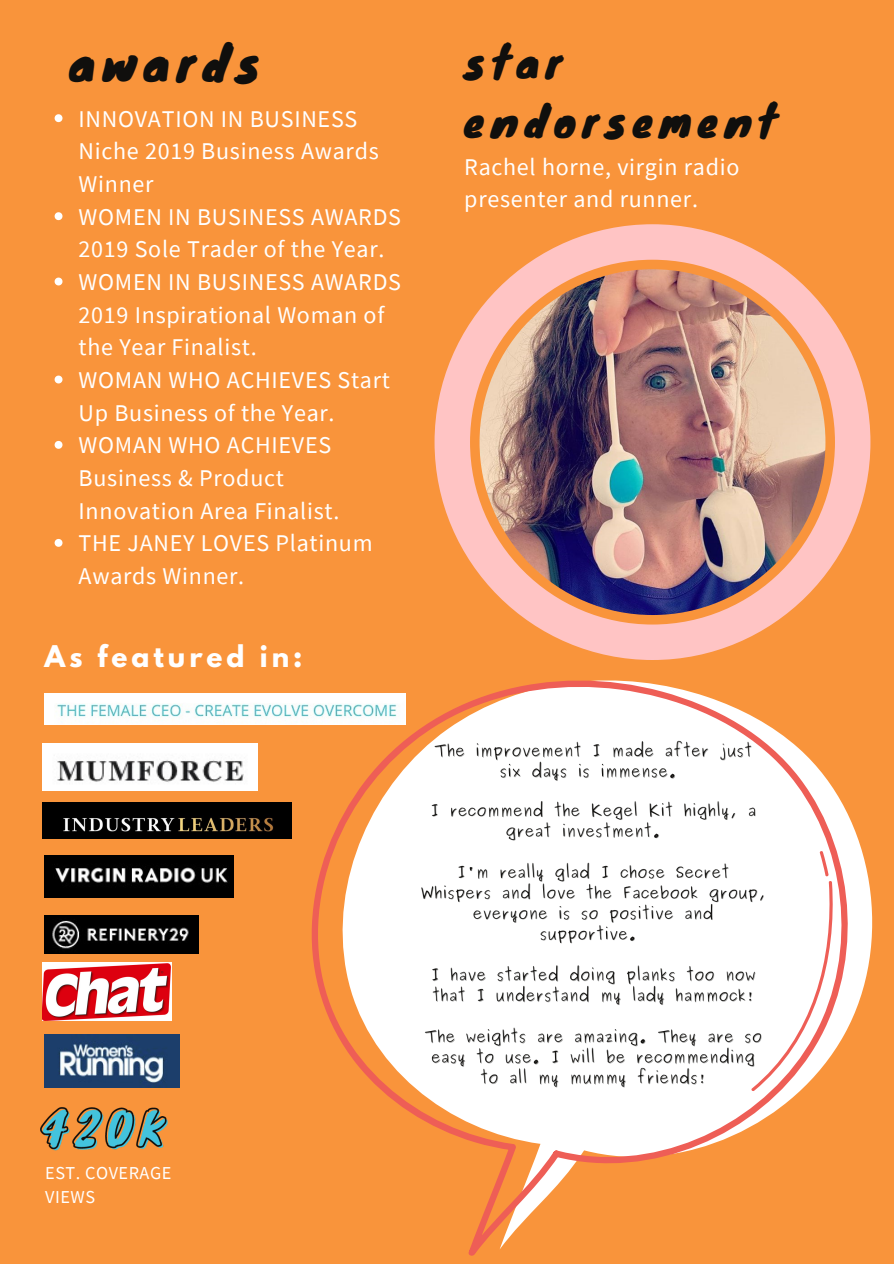
<style>
.page{position:relative;width:894px;height:1264px;background:#fff}
.page>*{position:absolute;margin:0;border:0;box-sizing:border-box;transform-origin:0 0}
.t1{font:48px "Knewave";letter-spacing:.15em;color:#100f0d}
.t2{font:42px/58.5px "Knewave";letter-spacing:.15em;color:#100f0d}
.t3{font:700 26.55px "League Spartan";letter-spacing:.15em;color:#fff}
.t4{font:24px/32.7px "Source Sans Pro";letter-spacing:.03em;color:#fff}
.t5{font:18.15px/24.8px "Source Sans Pro";letter-spacing:.03em;color:#fff}
</style>
<div class="page">
<div style="left:0;top:0;width:893px;height:1263px;background:#f9943b"></div>
<svg style="left:306px;top:680px;width:558px;height:576px"></svg>
<svg style="left:766px;top:850px;width:70px;height:241px;background:#fdebe7"></svg>
<img style="left:434px;top:224px;width:436px;height:436px">
<img style="left:43px;top:802px;width:248px;height:36px">
<img style="left:43px;top:743px;width:215px;height:47px">
<img style="left:45px;top:693px;width:360px;height:31px">
<img style="left:45px;top:1034px;width:135px;height:53px">
<img style="left:45px;top:855px;width:189px;height:42px">
<img style="left:45px;top:915px;width:154px;height:38px">
<svg style="left:55px;top:114px;width:7px;height:8px"></svg>
<svg style="left:55px;top:212px;width:7px;height:8px"></svg>
<svg style="left:55px;top:277px;width:7px;height:8px"></svg>
<svg style="left:55px;top:375px;width:7px;height:8px"></svg>
<svg style="left:55px;top:441px;width:7px;height:8px"></svg>
<svg style="left:55px;top:539px;width:7px;height:8px"></svg>
<img style="left:43px;top:962px;width:128px;height:58px">
<img style="left:420px;top:739px;width:346px;height:352px">
<img style="left:40px;top:1107px;width:128px;height:44px">
<p class="t1" style="left:69px;top:23px;width:192px">awards</p>
<p class="t2" style="left:464px;top:31px;width:313px">star endorsement</p>
<p class="t4" style="left:464px;top:150px;width:276px">Rachel horne, virgin radio presenter and runner.</p>
<p class="t4" style="left:79px;top:102px;width:301px">INNOVATION IN BUSINESS<br>Niche 2019 Business Awards<br>Winner</p>
<p class="t4" style="left:79px;top:200px;width:324px">WOMEN IN BUSINESS AWARDS<br>2019 Sole Trader of the Year.</p>
<p class="t4" style="left:79px;top:265px;width:324px">WOMEN IN BUSINESS AWARDS<br>2019 Inspirational Woman of the Year Finalist.</p>
<p class="t4" style="left:79px;top:363px;width:313px">WOMAN WHO ACHIEVES Start<br>Up Business of the Year.</p>
<p class="t4" style="left:79px;top:428px;width:262px">WOMAN WHO ACHIEVES<br>Business &amp; Product<br>Innovation Area Finalist.</p>
<p class="t4" style="left:79px;top:526px;width:295px">THE JANEY LOVES Platinum<br>Awards Winner.</p>
<p class="t3" style="left:45px;top:643px;width:259px">As featured in:</p>
<p class="t5" style="left:45px;top:1159px;width:128px">EST. COVERAGE<br>VIEWS</p>
</div>
